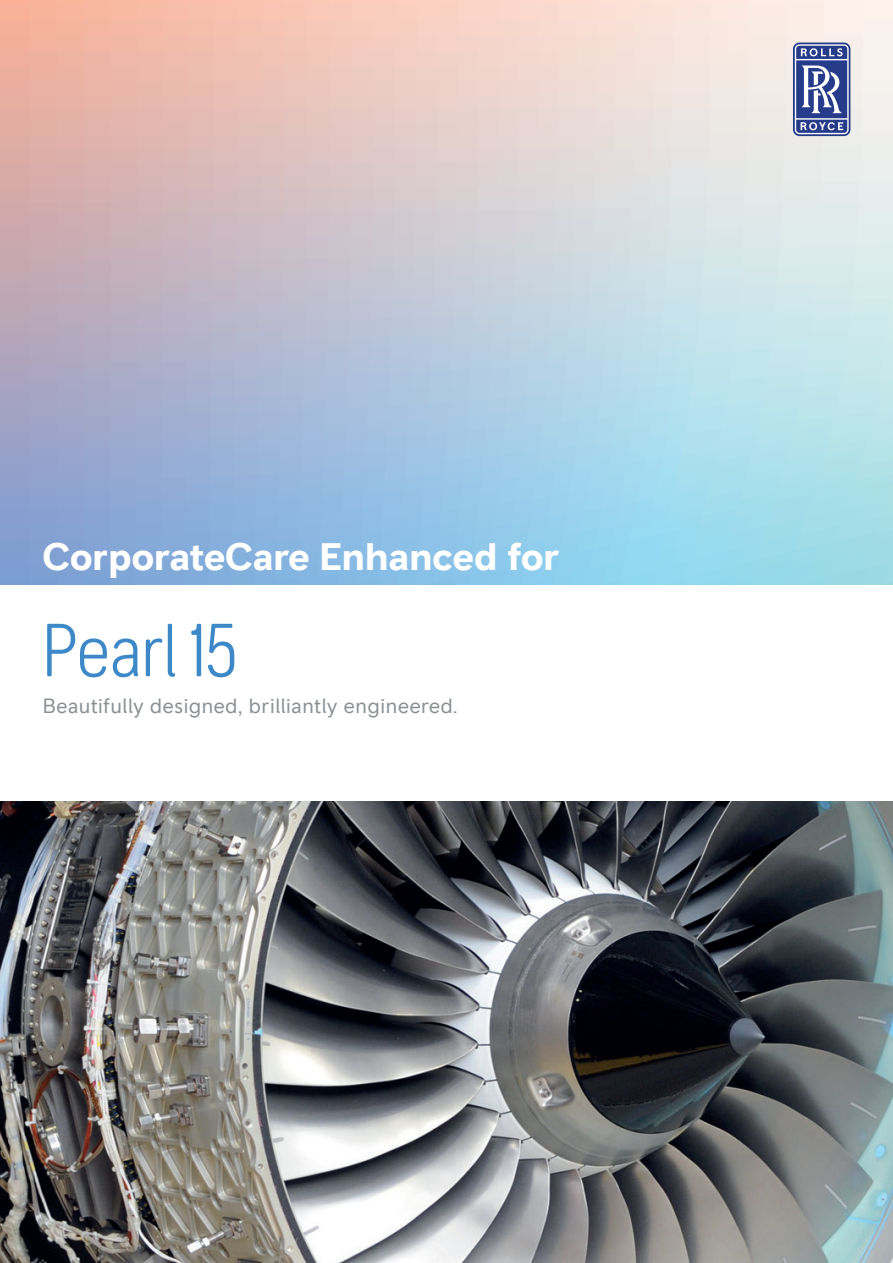
<style>
.page{position:relative;width:893px;height:1263px;background:#fff}
.page>*{position:absolute;margin:0;border:0;box-sizing:border-box;transform-origin:0 0}
.t1{font:300 condensed 75px "RR Pioneer";color:#3d89c8}
.t2{font:700 39px "RR Pioneer";color:#fff}
.t3{font:21px "RR Pioneer";color:#8b9093}
</style>
<div class="page">
<img style="left:0;top:801px;width:893px;height:462px">
<svg style="left:0;top:0;width:893px;height:585px;background:#c3cad5"></svg>
<svg style="left:793px;top:43px;width:57px;height:93px"></svg>
<h2 class="t2" style="left:43px;top:533px;width:518px">CorporateCare Enhanced for</h2>
<h1 class="t1" style="left:43px;top:608px;width:196px">Pearl 15</h1>
<p class="t3" style="left:43px;top:694px;width:417px">Beautifully designed, brilliantly engineered.</p>
</div>
